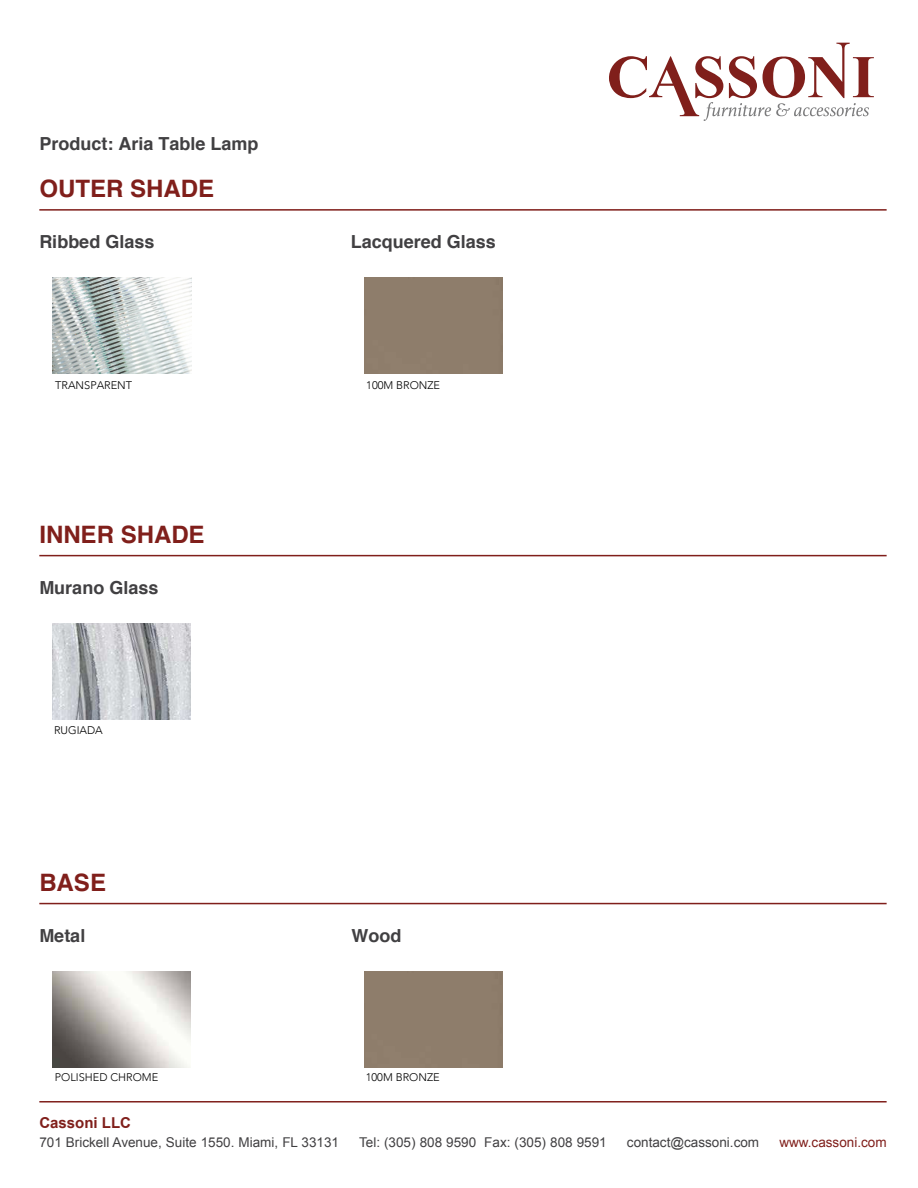
<style>
.page{position:relative;width:918px;height:1188px;background:#fff}
.page>*{position:absolute;margin:0;border:0;box-sizing:border-box;transform-origin:0 0}
.t1{font:700 24px "Helvetica";color:#801f1b}
.t2{font:700 18px "Helvetica";color:#414042}
.t3{font:700 15px "Arial";color:#801f1b}
.t4{font:13.5px "Arial";color:#414042}
.t5{font:13.5px "Arial";color:#801f1b}
.t6{font:300 11.1px "Avenir";color:#000}
</style>
<div class="page">
<svg style="left:609px;top:43px;width:265px;height:78px"></svg>
<hr style="left:39px;top:1101px;width:848px;height:2px;background:#801f1b">
<hr style="left:39px;top:555px;width:848px;height:1px;background:#801f1b">
<hr style="left:39px;top:209px;width:848px;height:2px;background:#801f1b">
<div style="left:365px;top:277px;width:138px;height:97px;background:#8e7d6b"></div>
<img style="left:53px;top:277px;width:138px;height:97px">
<hr style="left:39px;top:903px;width:848px;height:1px;background:#801f1b">
<div style="left:364px;top:971px;width:138px;height:96px;background:#8e7d6b"></div>
<img style="left:52px;top:623px;width:138px;height:97px">
<img style="left:52px;top:971px;width:138px;height:96px">
<h2 class="t2" style="left:39px;top:129px;width:221px">Product: Aria Table Lamp</h2>
<h1 class="t1" style="left:39px;top:169px;width:176px">OUTER SHADE</h1>
<h2 class="t2" style="left:39px;top:228px;width:117px">Ribbed Glass</h2>
<h2 class="t2" style="left:351px;top:228px;width:147px">Lacquered Glass</h2>
<p class="t6" style="left:55px;top:378px;width:79px">TRANSPARENT</p>
<p class="t6" style="left:366px;top:378px;width:75px">100M BRONZE</p>
<h1 class="t1" style="left:39px;top:515px;width:167px">INNER SHADE</h1>
<h2 class="t2" style="left:39px;top:573px;width:121px">Murano Glass</h2>
<p class="t6" style="left:54px;top:724px;width:50px">RUGIADA</p>
<h1 class="t1" style="left:39px;top:863px;width:68px">BASE</h1>
<h2 class="t2" style="left:39px;top:921px;width:48px">Metal</h2>
<h2 class="t2" style="left:351px;top:921px;width:51px">Wood</h2>
<p class="t6" style="left:55px;top:1071px;width:105px">POLISHED CHROME</p>
<p class="t6" style="left:366px;top:1071px;width:75px">100M BRONZE</p>
<p class="t3" style="left:39px;top:1113px;width:93px">Cassoni LLC</p>
<p class="t4" style="left:39px;top:1134px;width:301px">701 Brickell Avenue, Suite 1550. Miami, FL 33131</p>
<p class="t4" style="left:359px;top:1134px;width:249px">Tel: (305) 808 9590 Fax: (305) 808 9591</p>
<p class="t4" style="left:627px;top:1134px;width:134px">contact@cassoni.com</p>
<p class="t5" style="left:779px;top:1134px;width:109px">www.cassoni.com</p>
</div>
